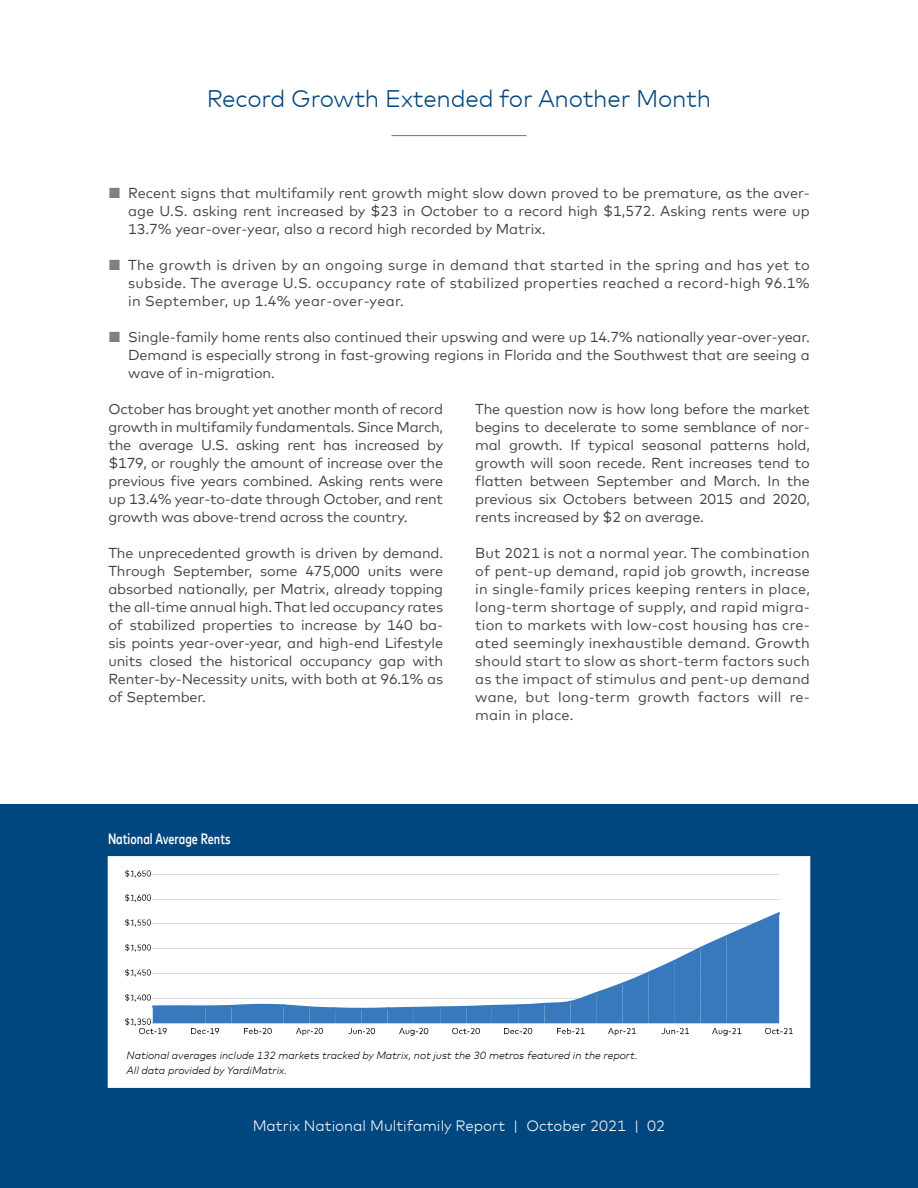
<style>
.page{position:relative;width:918px;height:1188px;background:#fff}
.page>*{position:absolute;margin:0;border:0;box-sizing:border-box;transform-origin:0 0}
.t1{font:300 24px "Mark Offc Pro";letter-spacing:-.01em;color:#00467f}
.t2{font:300 15px "Mark Offc Pro";color:#fff}
.t3{font:500 condensed 15px "Mark Offc Pro";color:#fff}
.t4{font:14.4px/18px "Mark Offc Pro";letter-spacing:-.01em;color:#414141;text-align:justify}
.t5{font:italic 300 10.5px/15px "Mark Offc Pro";color:#000}
.s1{color:#808080}
</style>
<div class="page">
<div style="left:0;top:805px;width:918px;height:383px;background:#00467f"></div>
<div style="left:108px;top:856px;width:702px;height:232px;background:#fff;border:1px solid #fff"></div>
<hr style="left:153px;top:1023px;width:626px;height:1px;background:#dcdcdc">
<hr style="left:153px;top:899px;width:626px;height:1px;background:#dcdcdc">
<hr style="left:153px;top:874px;width:626px;height:1px;background:#dcdcdc">
<svg style="left:153px;top:912px;width:626px;height:111px"></svg>
<img style="left:125px;top:1019px;width:26px;height:15px">
<img style="left:125px;top:994px;width:26px;height:8px">
<img style="left:125px;top:969px;width:26px;height:8px">
<img style="left:125px;top:944px;width:26px;height:8px">
<img style="left:125px;top:920px;width:26px;height:7px">
<img style="left:125px;top:895px;width:26px;height:7px">
<img style="left:125px;top:870px;width:26px;height:8px">
<img style="left:140px;top:1029px;width:27px;height:6px">
<img style="left:192px;top:1029px;width:27px;height:6px">
<img style="left:244px;top:1029px;width:27px;height:6px">
<img style="left:296px;top:1029px;width:27px;height:7px">
<img style="left:348px;top:1029px;width:27px;height:6px">
<img style="left:400px;top:1029px;width:29px;height:7px">
<img style="left:453px;top:1029px;width:27px;height:6px">
<img style="left:505px;top:1029px;width:28px;height:6px">
<img style="left:557px;top:1029px;width:27px;height:6px">
<img style="left:609px;top:1029px;width:27px;height:7px">
<img style="left:661px;top:1029px;width:27px;height:6px">
<img style="left:713px;top:1029px;width:28px;height:7px">
<img style="left:766px;top:1029px;width:27px;height:6px">
<hr style="left:392px;top:135px;width:134px;height:1px;background:#808080">
<h1 class="t1" style="left:207px;top:81px;width:506px">Record Growth Extended for Another Month</h1>
<p class="t4" style="left:128px;top:183px;width:683px;text-indent:-20px"><span class="s1">■</span> Recent signs that multifamily rent growth might slow down proved to be premature, as the aver&shy;age U.S. asking rent increased by $23 in October to a record high $1,572. Asking rents were up 13.7% year-over-year, also a record high recorded by Matrix.</p>
<p class="t4" style="left:128px;top:255px;width:683px;text-indent:-20px"><span class="s1">■</span> The growth is driven by an ongoing surge in demand that started in the spring and has yet to subside. The average U.S. occupancy rate of stabilized properties reached a record-high 96.1% in September, up 1.4% year-over-year.</p>
<p class="t4" style="left:128px;top:327px;width:683px;text-indent:-20px"><span class="s1">■</span> Single-family home rents also continued their upswing and were up 14.7% nationally year-over-year.<br>Demand is especially strong in fast-growing regions in Florida and the Southwest that are seeing a wave of in-migration.</p>
<p class="t4" style="left:108px;top:399px;width:336px">October has brought yet another month of record growth in multifamily fundamentals. Since March, the average U.S. asking rent has increased by $179, or roughly the amount of increase over the previous five years combined. Asking rents were up 13.4% year-to-date through October, and rent growth was above-trend across the country.</p>
<p class="t4" style="left:108px;top:543px;width:336px">The unprecedented growth is driven by demand.<br>Through September, some 475,000 units were absorbed nationally, per Matrix, already topping the all-time annual high. That led occupancy rates of stabilized properties to increase by 140 ba&shy;sis points year-over-year, and high-end Lifestyle units closed the historical occupancy gap with Renter-by-Necessity units, with both at 96.1% as of September.</p>
<p class="t4" style="left:475px;top:399px;width:336px">The question now is how long before the market begins to decelerate to some semblance of nor&shy;mal growth. If typical seasonal patterns hold, growth will soon recede. Rent increases tend to flatten between September and March. In the previous six Octobers between 2015 and 2020, rents increased by $2 on average.</p>
<p class="t4" style="left:475px;top:543px;width:336px">But 2021 is not a normal year. The combination of pent-up demand, rapid job growth, increase in single-family prices keeping renters in place, long-term shortage of supply, and rapid migra&shy;tion to markets with low-cost housing has cre&shy;ated seemingly inexhaustible demand. Growth should start to slow as short-term factors such as the impact of stimulus and pent-up demand wane, but long-term growth factors will re&shy;main in place.</p>
<p class="t3" style="left:108px;top:828px;width:124px">National Average Rents</p>
<p class="t5" style="left:127px;top:1047px;width:513px">National averages include 132 markets tracked by Matrix, not just the 30 metros featured in the report.<br>All data provided by YardiMatrix.</p>
<p class="t2" style="left:253px;top:1115px;width:414px">Matrix National Multifamily Report | October 2021 | 02</p>
</div>
